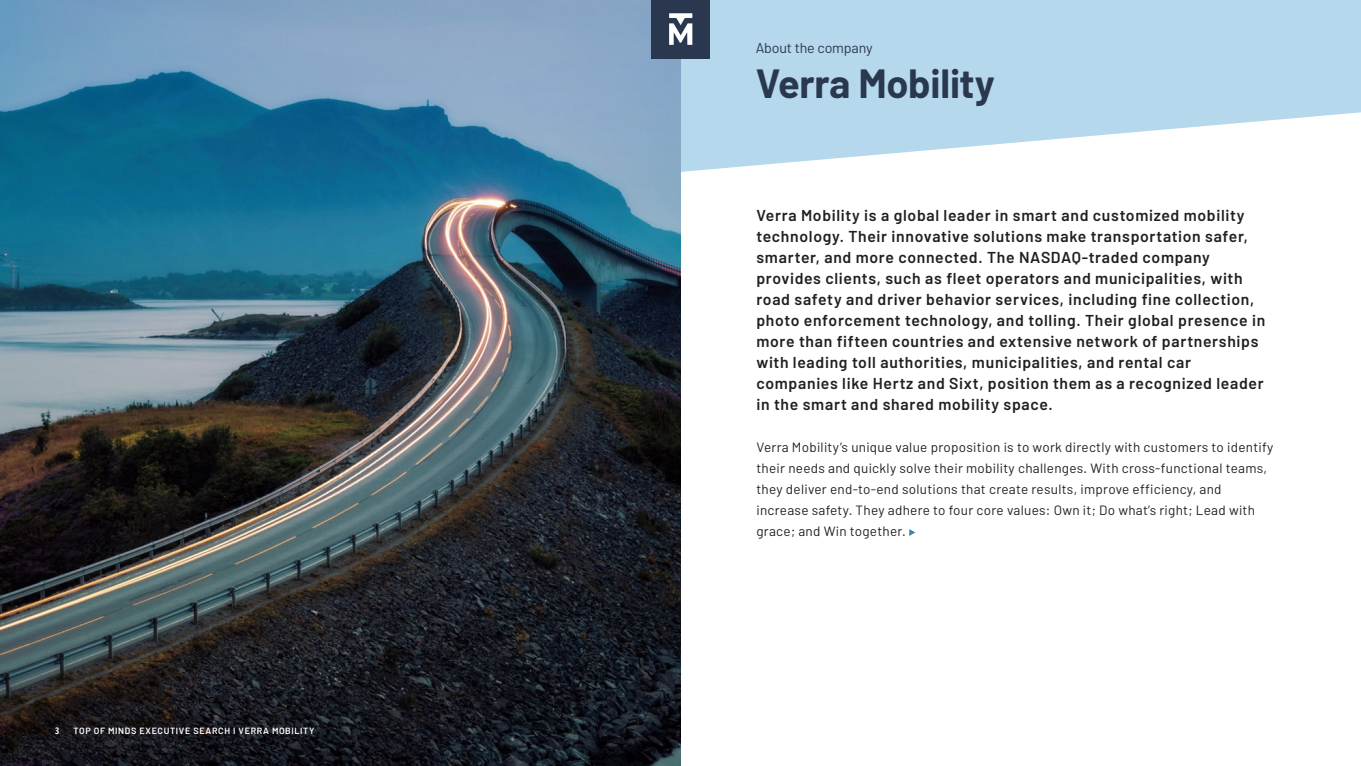
<style>
.page{position:relative;width:1361px;height:766px;background:#fff}
.page>*{position:absolute;margin:0;border:0;box-sizing:border-box;transform-origin:0 0}
.Page_header_kopie{font:700 39.75px "Barlow";letter-spacing:-.005em;color:#2a384e}
.t1{font:600 15.75px/21px "Barlow";letter-spacing:.04em;color:#231f20}
.t2{font:14.25px "Barlow";letter-spacing:-.01em;color:#2a384e}
.t3{font:13.5px/21px "Barlow";letter-spacing:.02em;color:#231f20}
.t4{font:600 9px "Barlow";letter-spacing:.07em;color:#fff}
.t5{font:700 condensed 9px "Open Sans";color:#fff}
</style>
<div class="page">
<svg style="left:680px;top:0;width:681px;height:231px;fill:#b6d8ec"></svg>
<img style="left:0;top:0;width:680px;height:765px">
<img style="left:651px;top:0;width:58px;height:58px">
<svg style="left:909px;top:529px;width:6px;height:6px"></svg>
<p class="t5" style="left:55px;top:724px;width:6px">3</p>
<p class="t4" style="left:73px;top:724px;width:243px">TOP OF MINDS EXECUTIVE SEARCH I VERRA MOBILITY</p>
<p class="t2" style="left:755px;top:39px;width:119px">About the company</p>
<p class="Page_header_kopie" style="left:755px;top:54px;width:241px">Verra Mobility</p>
<p class="t1" style="left:756px;top:203px;width:510px">Verra Mobility is a global leader in smart and customized mobility technology. Their innovative solutions make transportation safer, smarter, and more connected. The NASDAQ-traded company provides clients, such as fleet operators and municipalities, with road safety and driver behavior services, including fine collection, photo enforcement technology, and tolling. Their global presence in more than fifteen countries and extensive network of partnerships with leading toll authorities, municipalities, and rental car companies like Hertz and Sixt, position them as a recognized leader in the smart and shared mobility space.</p>
<p class="t3" style="left:756px;top:436px;width:518px">Verra Mobility’s unique value proposition is to work directly with customers to identify their needs and quickly solve their mobility challenges. With cross-functional teams, they deliver end-to-end solutions that create results, improve efficiency, and increase safety. They adhere to four core values: Own it; Do what’s right; Lead with grace; and Win together.</p>
</div>
